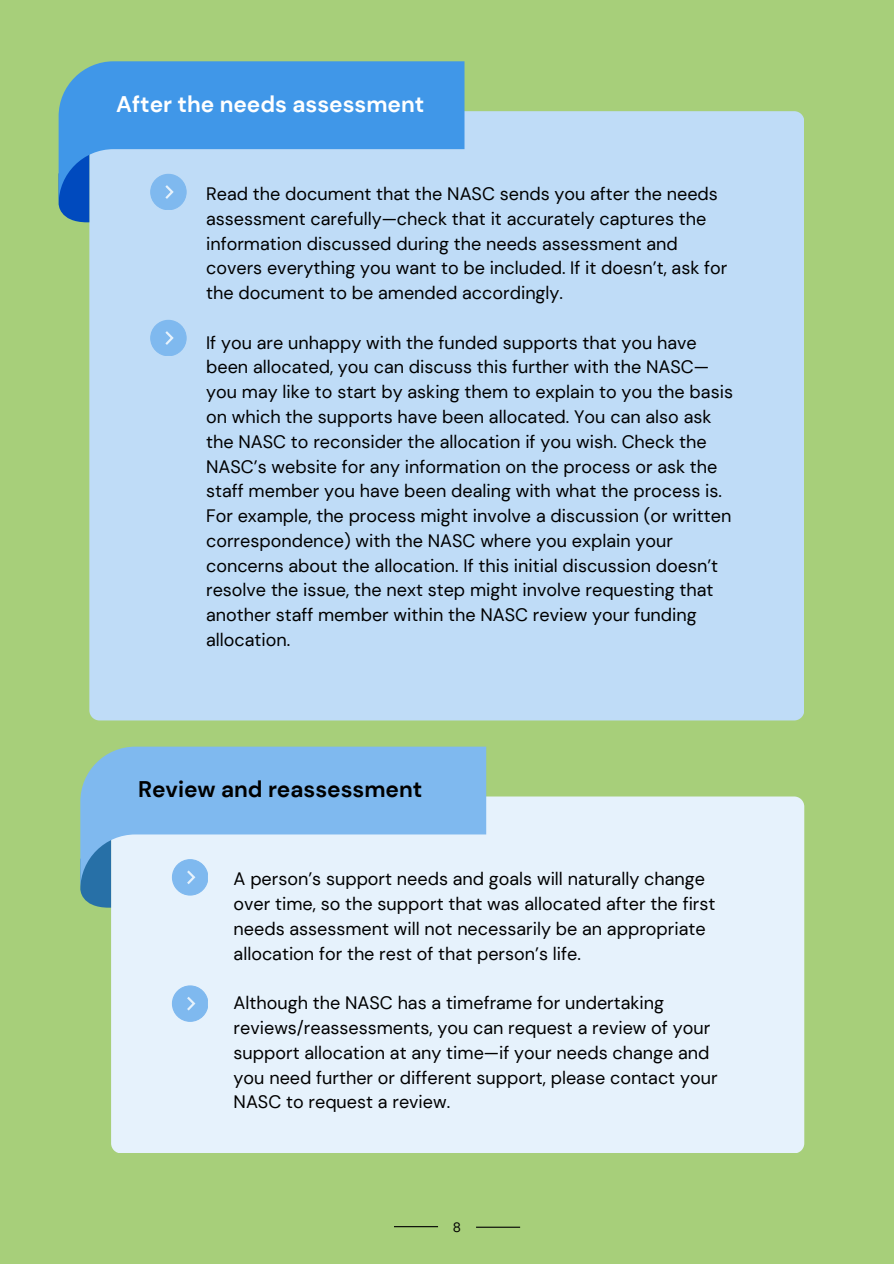
<style>
.page{position:relative;width:894px;height:1264px;background:#fff}
.page>*{position:absolute;margin:0;border:0;box-sizing:border-box;transform-origin:0 0}
.t1{font:700 22.65px "DM Sans";color:#fff}
.t2{font:700 22.65px "DM Sans";color:#000}
.t3{font:18px/24.8px "DM Sans";color:#000}
.t4{font:13.5px "DM Sans";color:#000}
</style>
<div class="page">
<div style="left:0;top:0;width:893px;height:1263px;background:#a7cf7a"></div>
<div style="left:89px;top:111px;width:714px;height:609px;background:#bfdcf7"></div>
<svg style="left:59px;top:204px;width:30px;height:18px"></svg>
<svg style="left:59px;top:61px;width:405px;height:143px;background:#6badea"></svg>
<svg style="left:150px;top:174px;width:36px;height:36px"></svg>
<svg style="left:150px;top:320px;width:36px;height:36px"></svg>
<div style="left:111px;top:796px;width:693px;height:357px;background:#e6f2fc"></div>
<svg style="left:80px;top:889px;width:31px;height:18px"></svg>
<svg style="left:80px;top:746px;width:406px;height:143px;background:#a0cbee"></svg>
<svg style="left:172px;top:859px;width:36px;height:36px"></svg>
<svg style="left:172px;top:985px;width:36px;height:36px"></svg>
<hr style="left:476px;top:1226px;width:44px;height:1px;background:#000">
<hr style="left:394px;top:1226px;width:44px;height:1px;background:#000">
<p class="t1" style="left:116px;top:89px;width:309px">After the needs assessment</p>
<p class="t3" style="left:206px;top:182px;width:522px">Read the document that the NASC sends you after the needs assessment carefully—check that it accurately captures the information discussed during the needs assessment and covers everything you want to be included. If it doesn’t, ask for the document to be amended accordingly.</p>
<h1 class="t3" style="left:206px;top:330px;width:528px">If you are unhappy with the funded supports that you have been allocated, you can discuss this further with the NASC— you may like to start by asking them to explain to you the basis on which the supports have been allocated. You can also ask the NASC to reconsider the allocation if you wish. Check the NASC’s website for any information on the process or ask the staff member you have been dealing with what the process is.<br>For example, the process might involve a discussion (or written correspondence) with the NASC where you explain your concerns about the allocation. If this initial discussion doesn’t resolve the issue, the next step might involve requesting that another staff member within the NASC review your funding allocation.</h1>
<p class="t2" style="left:138px;top:774px;width:286px">Review and reassessment</p>
<p class="t3" style="left:233px;top:867px;width:483px">A person’s support needs and goals will naturally change over time, so the support that was allocated after the first needs assessment will not necessarily be an appropriate allocation for the rest of that person’s life.</p>
<p class="t3" style="left:233px;top:990px;width:485px">Although the NASC has a timeframe for undertaking reviews/reassessments, you can request a review of your support allocation at any time—if your needs change and you need further or different support, please contact your NASC to request a review.</p>
<p class="t4" style="left:453px;top:1218px;width:10px">8</p>
</div>
